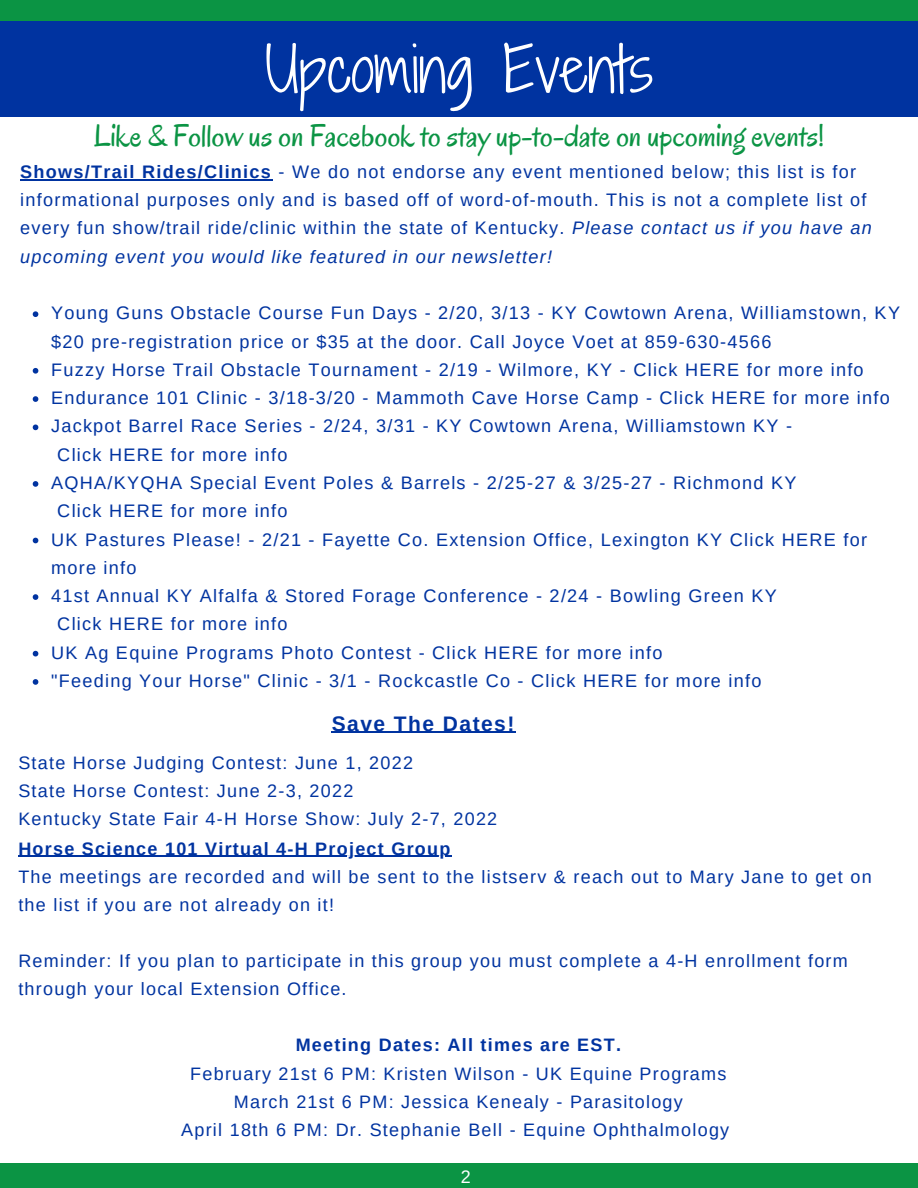
<style>
.page{position:relative;width:918px;height:1188px;background:#fff}
.page>*{position:absolute;margin:0;border:0;box-sizing:border-box;transform-origin:0 0}
.t1{font:60px "Shadows Into Light Two";color:#fff}
.t2{font:31.5px "Oregano";color:#0b9444}
.t3{font:700 21px "Arimo";letter-spacing:.07em;color:#0033a0}
.t4{font:18.15px/28.3px "Arimo";letter-spacing:.07em;color:#0033a0}
.t5{font:18px/28.2px "Arimo";letter-spacing:.07em;color:#0033a0}
.t6{font:700 18px "Arimo";letter-spacing:.07em;color:#0033a0}
.t7{font:18px "Arimo";color:#fff}
.s1{font-weight:700}
.s2{font-style:italic}
</style>
<div class="page">
<div style="left:0;top:21px;width:918px;height:96px;background:#0033a0"></div>
<svg style="left:33px;top:311px;width:5px;height:6px"></svg>
<svg style="left:33px;top:368px;width:5px;height:6px"></svg>
<svg style="left:33px;top:396px;width:5px;height:6px"></svg>
<svg style="left:33px;top:425px;width:5px;height:5px"></svg>
<svg style="left:33px;top:481px;width:5px;height:6px"></svg>
<svg style="left:33px;top:538px;width:5px;height:5px"></svg>
<svg style="left:33px;top:594px;width:5px;height:6px"></svg>
<svg style="left:33px;top:651px;width:5px;height:5px"></svg>
<svg style="left:33px;top:679px;width:5px;height:6px"></svg>
<hr style="left:20px;top:179px;width:252px;height:1px;background:#0033a0">
<div style="left:0;top:1163px;width:918px;height:25px;background:#0b9444"></div>
<div style="left:0;top:0;width:918px;height:21px;background:#0b9444"></div>
<hr style="left:18px;top:856px;width:434px;height:1px;background:#0033a0">
<hr style="left:332px;top:732px;width:184px;height:1px;background:#0033a0">
<p class="t1" style="left:265px;top:26px;width:390px">Upcoming Events</p>
<p class="t2" style="left:94px;top:115px;width:732px">Like &amp; Follow us on Facebook to stay up-to-date on upcoming events!</p>
<p class="t4" style="left:20px;top:157px;width:853px"><span class="s1">Shows/Trail Rides/Clinics</span> - We do not endorse any event mentioned below; this list is for informational purposes only and is based off of word-of-mouth. This is not a complete list of every fun show/trail ride/clinic within the state of Kentucky. <span class="s2">Please contact us if you have an upcoming event you would like featured in our newsletter!</span></p>
<p class="t4" style="left:51px;top:299px;width:851px">Young Guns Obstacle Course Fun Days - 2/20, 3/13 - KY Cowtown Arena, Williamstown, KY $20 pre-registration price or $35 at the door. Call Joyce Voet at 859-630-4566</p>
<p class="t4" style="left:51px;top:355px;width:814px">Fuzzy Horse Trail Obstacle Tournament - 2/19 - Wilmore, KY - Click HERE for more info</p>
<p class="t4" style="left:51px;top:384px;width:840px">Endurance 101 Clinic - 3/18-3/20 - Mammoth Cave Horse Camp - Click HERE for more info</p>
<p class="t4" style="left:57px;top:412px;width:736px;text-indent:-6px">Jackpot Barrel Race Series - 2/24, 3/31 - KY Cowtown Arena, Williamstown KY -<br>Click HERE for more info</p>
<p class="t4" style="left:57px;top:469px;width:741px;text-indent:-6px">AQHA/KYQHA Special Event Poles &amp; Barrels - 2/25-27 &amp; 3/25-27 - Richmond KY<br>Click HERE for more info</p>
<p class="t4" style="left:51px;top:525px;width:818px">UK Pastures Please! - 2/21 - Fayette Co. Extension Office, Lexington KY Click HERE for more info</p>
<p class="t4" style="left:57px;top:582px;width:721px;text-indent:-6px">41st Annual KY Alfalfa &amp; Stored Forage Conference - 2/24 - Bowling Green KY<br>Click HERE for more info</p>
<p class="t4" style="left:51px;top:638px;width:613px">UK Ag Equine Programs Photo Contest - Click HERE for more info</p>
<p class="t4" style="left:51px;top:667px;width:712px">"Feeding Your Horse" Clinic - 3/1 - Rockcastle Co - Click HERE for more info</p>
<p class="t3" style="left:332px;top:712px;width:184px">Save The Dates!</p>
<p class="t5" style="left:18px;top:749px;width:396px">State Horse Judging Contest: June 1, 2022</p>
<p class="t5" style="left:18px;top:777px;width:337px">State Horse Contest: June 2-3, 2022</p>
<p class="t5" style="left:18px;top:805px;width:480px">Kentucky State Fair 4-H Horse Show: July 2-7, 2022</p>
<p class="t6" style="left:18px;top:838px;width:434px">Horse Science 101 Virtual 4-H Project Group</p>
<p class="t5" style="left:18px;top:862px;width:855px">The meetings are recorded and will be sent to the listserv &amp; reach out to Mary Jane to get on the list if you are not already on it!</p>
<p class="t5" style="left:18px;top:947px;width:831px">Reminder: If you plan to participate in this group you must complete a 4-H enrollment form through your local Extension Office.</p>
<p class="t6" style="left:296px;top:1035px;width:327px">Meeting Dates: All times are EST.</p>
<p class="t5" style="left:190px;top:1059px;width:538px">February 21st 6 PM: Kristen Wilson - UK Equine Programs</p>
<p class="t5" style="left:234px;top:1087px;width:451px">March 21st 6 PM: Jessica Kenealy - Parasitology</p>
<p class="t5" style="left:181px;top:1116px;width:550px">April 18th 6 PM: Dr. Stephanie Bell - Equine Ophthalmology</p>
<p class="t7" style="left:461px;top:1167px;width:12px">2</p>
</div>
